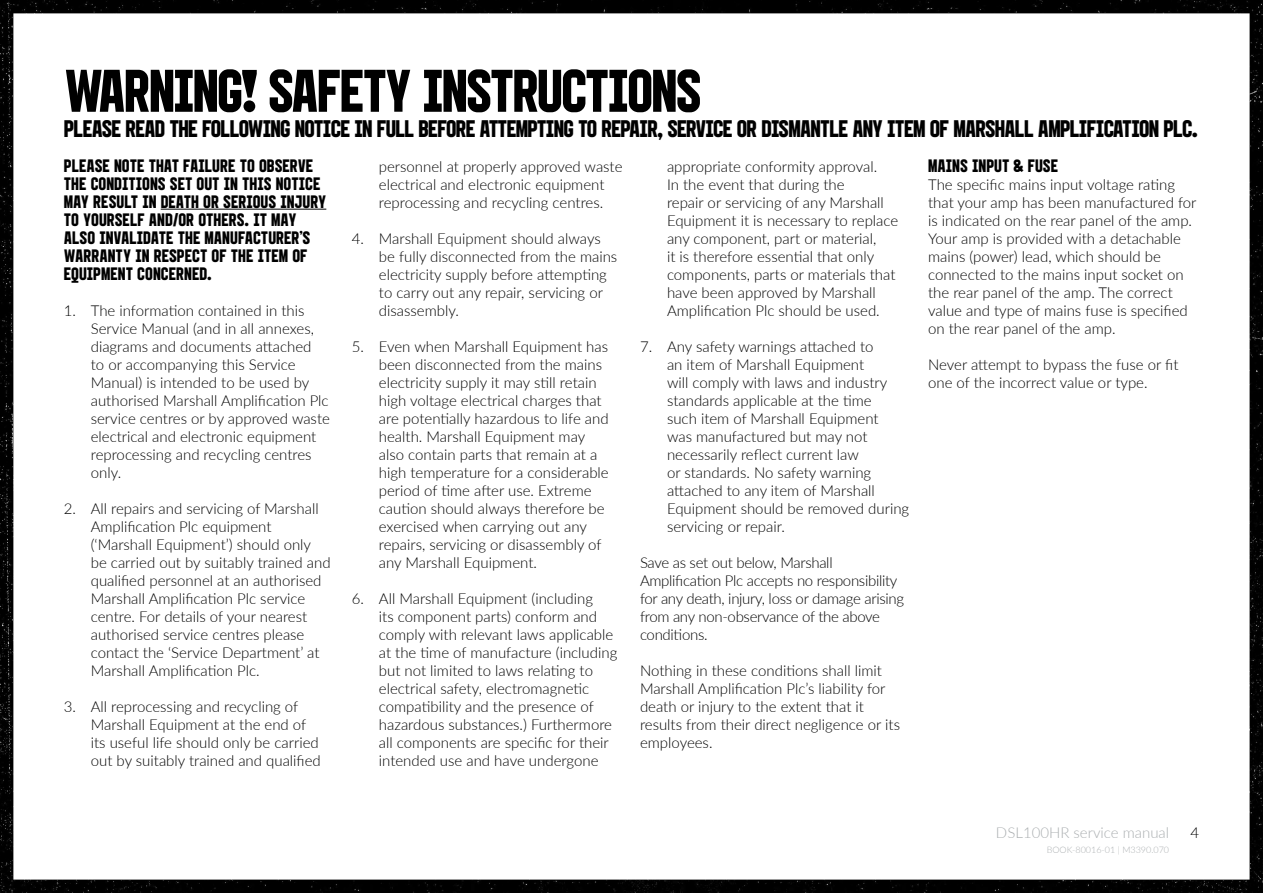
<style>
.page{position:relative;width:1263px;height:893px;background:#fff}
.page>*{position:absolute;margin:0;border:0;box-sizing:border-box;transform-origin:0 0}
.t1{font:60px "BFF NSFW Marshall Regular";letter-spacing:-.03em;color:#000}
.t2{font:24px "BFF NSFW Marshall Regular";letter-spacing:-.03em;color:#000}
.t3{font:18px/18px "BFF NSFW Marshall Regular";color:#000}
.t4{font:300 15px/18px "Lato";color:#000}
.t5{font:300 15px/18px "Lato";letter-spacing:-.02em;color:#000}
.t6{font:300 15px "Lato";color:#abafb1}
.t7{font:300 9px "Lato";color:#abafb1}
</style>
<div class="page">
<img style="left:0;top:0;width:1263px;height:893px">
<hr style="left:161px;top:209px;width:165px;height:1px;background:#000">
<h1 class="t1" style="left:64px;top:56px;width:639px">WARNING! SAFETY INSTRUCTIONS</h1>
<h2 class="t2" style="left:64px;top:115px;width:1136px">PLEASE READ THE FOLLOWING NOTICE IN FULL BEFORE ATTEMPTING TO REPAIR, SERVICE OR DISMANTLE ANY ITEM OF MARSHALL AMPLIFICATION PLC.</h2>
<p class="t3" style="left:928px;top:158px;width:131px">MAINS INPUT &amp; FUSE</p>
<p class="t4" style="left:928px;top:175px;width:270px">The specific mains input voltage rating that your amp has been manufactured for is indicated on the rear panel of the amp.<br>Your amp is provided with a detachable mains (power) lead, which should be connected to the mains input socket on the rear panel of the amp. The correct value and type of mains fuse is specified on the rear panel of the amp.</p>
<p class="t4" style="left:928px;top:355px;width:252px">Never attempt to bypass the fuse or fit one of the incorrect value or type.</p>
<p class="t3" style="left:64px;top:158px;width:264px">PLEASE NOTE THAT FAILURE TO OBSERVE THE CONDITIONS SET OUT IN THIS NOTICE MAY RESULT IN DEATH OR SERIOUS INJURY TO YOURSELF AND/OR OTHERS. IT MAY ALSO INVALIDATE THE MANUFACTURER’S WARRANTY IN RESPECT OF THE ITEM OF EQUIPMENT CONCERNED.</p>
<p class="t4" style="left:91px;top:301px;width:241px;text-indent:-27px">1. The information contained in this<br>Service Manual (and in all annexes, diagrams and documents attached<br>to or accompanying this Service<br>Manual) is intended to be used by authorised Marshall Amplification Plc service centres or by approved waste electrical and electronic equipment reprocessing and recycling centres only.</p>
<p class="t4" style="left:91px;top:499px;width:241px;text-indent:-27px">2. All repairs and servicing of Marshall Amplification Plc equipment (‘Marshall Equipment’) should only be carried out by suitably trained and qualified personnel at an authorised Marshall Amplification Plc service centre. For details of your nearest authorised service centres please contact the ‘Service Department’ at Marshall Amplification Plc.</p>
<p class="t4" style="left:91px;top:697px;width:231px;text-indent:-27px">3. All reprocessing and recycling of Marshall Equipment at the end of its useful life should only be carried out by suitably trained and qualified</p>
<p class="t4" style="left:379px;top:157px;width:245px">personnel at properly approved waste electrical and electronic equipment reprocessing and recycling centres.</p>
<p class="t4" style="left:379px;top:229px;width:240px;text-indent:-27px">4. Marshall Equipment should always be fully disconnected from the mains electricity supply before attempting to carry out any repair, servicing or disassembly.</p>
<p class="t4" style="left:379px;top:337px;width:231px;text-indent:-27px">5. Even when Marshall Equipment has been disconnected from the mains electricity supply it may still retain high voltage electrical charges that are potentially hazardous to life and health. Marshall Equipment may also contain parts that remain at a high temperature for a considerable period of time after use. Extreme caution should always therefore be exercised when carrying out any repairs, servicing or disassembly of any Marshall Equipment.</p>
<p class="t4" style="left:379px;top:589px;width:240px;text-indent:-27px">6. All Marshall Equipment (including<br>its component parts) conform and comply with relevant laws applicable at the time of manufacture (including but not limited to laws relating to electrical safety, electromagnetic compatibility and the presence of hazardous substances.) Furthermore all components are specific for their intended use and have undergone</p>
<p class="t4" style="left:667px;top:157px;width:233px">appropriate conformity approval.<br>In the event that during the<br>repair or servicing of any Marshall Equipment it is necessary to replace any component, part or material,<br>it is therefore essential that only components, parts or materials that have been approved by Marshall Amplification Plc should be used.</p>
<p class="t4" style="left:667px;top:337px;width:244px;text-indent:-27px">7. Any safety warnings attached to<br>an item of Marshall Equipment<br>will comply with laws and industry standards applicable at the time<br>such item of Marshall Equipment<br>was manufactured but may not necessarily reflect current law<br>or standards. No safety warning attached to any item of Marshall<br>Equipment should be removed during servicing or repair.</p>
<p class="t5" style="left:640px;top:553px;width:266px">Save as set out below, Marshall Amplification Plc accepts no responsibility for any death, injury, loss or damage arising from any non-observance of the above conditions.</p>
<p class="t4" style="left:640px;top:661px;width:262px">Nothing in these conditions shall limit Marshall Amplification Plc’s liability for death or injury to the extent that it results from their direct negligence or its employees.</p>
<p class="t6" style="left:996px;top:822px;width:175px">DSL100HR service manual</p>
<p class="t4" style="left:1190px;top:823px;width:10px">4</p>
<p class="t7" style="left:1047px;top:843px;width:124px">BOOK-80016-01 | M3390.070</p>
</div>
